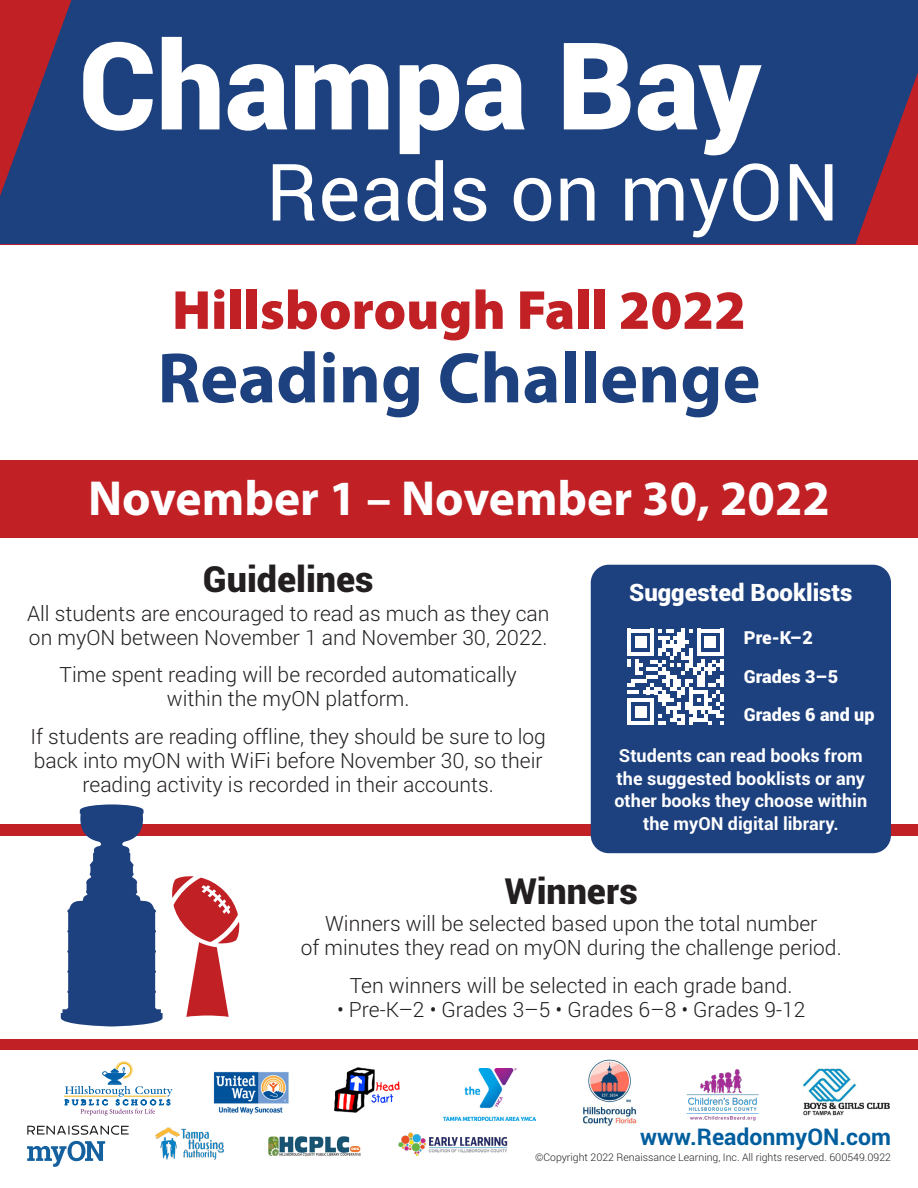
<style>
.page{position:relative;width:918px;height:1188px;background:#fff}
.page>*{position:absolute;margin:0;border:0;box-sizing:border-box;transform-origin:0 0}
.t1{font:900 121.5px "Roboto";color:#fff}
.t2{font:79.2px "Roboto";color:#fff}
.t3{font:700 72px "Myriad Pro";color:#1d407e}
.t4{font:900 55.5px "Myriad Pro";color:#c12025}
.t5{font:700 49.5px "Myriad Pro";color:#fff}
.t6{font:900 36px "Roboto";color:#231f20}
.t7{font:900 24px "Roboto";color:#fff}
.t8{font:700 23.1px "Roboto";color:#005e9e}
.t9{font:300 21px/24px "Roboto";color:#231f20;text-align:center}
.t10{font:700 18px/22.5px "Roboto";color:#fff;text-align:center}
.t11{font:900 18px "Roboto";color:#fff}
.Copy_Write_Line_6_5{font:300 10.5px "Roboto";color:#231f20}
</style>
<div class="page">
<div style="left:0;top:460px;width:918px;height:78px;background:#c12025"></div>
<div style="left:0;top:824px;width:918px;height:12px;background:#c12025"></div>
<div style="left:0;top:1039px;width:918px;height:12px;background:#c12025"></div>
<div style="left:0;top:0;width:918px;height:244px;background:#1d407e"></div>
<hr style="left:64px;top:1096px;width:54px;height:1px;background:#efb310">
<svg style="left:65px;top:1061px;width:108px;height:54px"></svg>
<svg style="left:27px;top:1141px;width:78px;height:26px"></svg>
<svg style="left:27px;top:1125px;width:102px;height:10px"></svg>
<img style="left:803px;top:1068px;width:87px;height:47px">
<img style="left:583px;top:1059px;width:54px;height:67px">
<img style="left:444px;top:1068px;width:91px;height:52px">
<img style="left:686px;top:1069px;width:73px;height:52px">
<img style="left:155px;top:1127px;width:69px;height:33px">
<img style="left:213px;top:1072px;width:76px;height:43px">
<img style="left:268px;top:1136px;width:93px;height:20px">
<img style="left:334px;top:1067px;width:66px;height:46px">
<img style="left:434px;top:1137px;width:74px;height:16px">
<img style="left:398px;top:1132px;width:36px;height:24px">
<svg style="left:61px;top:804px;width:102px;height:222px"></svg>
<svg style="left:172px;top:876px;width:68px;height:141px"></svg>
<div style="left:591px;top:565px;width:300px;height:288px;background:#1d407e;border-radius:18px"></div>
<svg style="left:627px;top:629px;width:97px;height:96px"></svg>
<p class="t1" style="left:79px;top:0;width:684px">Champa Bay</p>
<p class="t2" style="left:266px;top:137px;width:575px">Reads on myON</p>
<p class="t4" style="left:172px;top:273px;width:575px">Hillsborough Fall 2022</p>
<p class="t3" style="left:158px;top:331px;width:604px">Reading Challenge</p>
<p class="t5" style="left:88px;top:466px;width:743px">November 1 – November 30, 2022</p>
<p class="t6" style="left:203px;top:554px;width:172px">Guidelines</p>
<p class="t9" style="left:27px;top:601px;width:524px;text-align:left">All students are encouraged to read as much as they can on myON between November 1 and November 30, 2022.</p>
<p class="t9" style="left:60px;top:662px;width:459px">Time spent reading will be recorded automatically within the myON platform.</p>
<p class="t9" style="left:31px;top:724px;width:517px">If students are reading offline, they should be sure to log back into myON with WiFi before November 30, so their reading activity is recorded in their accounts.</p>
<p class="t7" style="left:629px;top:575px;width:225px">Suggested Booklists</p>
<p class="t11" style="left:744px;top:625px;width:70px">Pre-K–2</p>
<p class="t11" style="left:744px;top:664px;width:96px">Grades 3–5</p>
<p class="t11" style="left:744px;top:702px;width:132px">Grades 6 and up</p>
<p class="t10" style="left:614px;top:744px;width:254px">Students can read books from the suggested booklists or any other books they choose within the myON digital library.</p>
<p class="t6" style="left:505px;top:866px;width:135px">Winners</p>
<p class="t9" style="left:301px;top:911px;width:542px">Winners will be selected based upon the total number<br>of minutes they read on myON during the challenge period.</p>
<p class="t9" style="left:350px;top:973px;width:444px">Ten winners will be selected in each grade band.</p>
<p class="t9" style="left:337px;top:997px;width:470px">• Pre-K–2 • Grades 3–5 • Grades 6–8 • Grades 9-12</p>
<p class="t8" style="left:640px;top:1120px;width:252px">www.ReadonmyON.com</p>
<p class="Copy_Write_Line_6_5" style="left:535px;top:1150px;width:357px">©Copyright 2022 Renaissance Learning, Inc. All rights reserved. 600549.0922</p>
</div>
